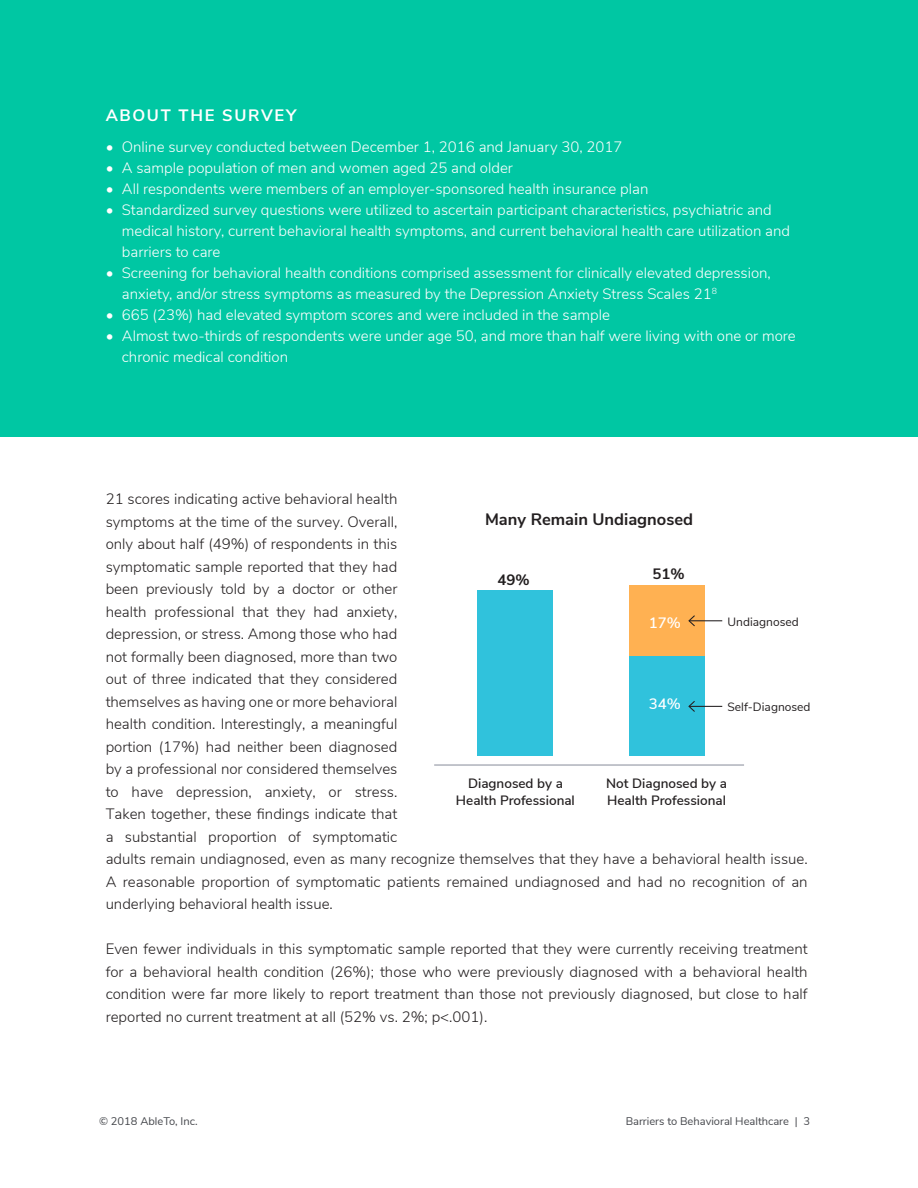
<style>
.page{position:relative;width:918px;height:1188px;background:#fff}
.page>*{position:absolute;margin:0;border:0;box-sizing:border-box;transform-origin:0 0}
.t1{font:700 16.5px "Nunito Sans";color:#231f20}
.t2{font:700 16.5px "Nunito Sans";letter-spacing:.1em;color:#fff}
.t3{font:300 15px/22.5px "Nunito Sans";color:#231f20}
.t4{font:300 15px/21px "Nunito Sans";color:#fff}
.t5{font:600 15px "Nunito Sans";color:#fff}
.t6{font:700 15px "Nunito Sans";color:#201d1e}
.t7{font:700 15px "Nunito Sans";color:#231f20}
.t8{font:600 13.5px/16.2px "Nunito Sans";color:#231f20;text-align:center}
.t9{font:12px "Nunito Sans";color:#231f20}
.t10{font:11.1px "Nunito Sans";color:#45474c}
</style>
<div class="page">
<div style="left:629px;top:585px;width:75px;height:71px;background:#ffb152"></div>
<div style="left:629px;top:656px;width:75px;height:99px;background:#30c2dc"></div>
<div style="left:478px;top:591px;width:75px;height:165px;background:#30c2dc"></div>
<hr style="left:434px;top:765px;width:310px;height:1px;background:#878c99">
<hr style="left:689px;top:620px;width:33px;height:1px;background:#231f20">
<svg style="left:688px;top:615px;width:8px;height:12px"></svg>
<hr style="left:689px;top:706px;width:33px;height:1px;background:#231f20">
<svg style="left:688px;top:701px;width:8px;height:11px"></svg>
<div style="left:0;top:0;width:918px;height:436px;background:#00c7a3"></div>
<p class="t2" style="left:106px;top:103px;width:192px">ABOUT THE SURVEY</p>
<p class="t4" style="left:106px;top:135px;width:518px">• Online survey conducted between December 1, 2016 and January 30, 2017</p>
<p class="t4" style="left:106px;top:156px;width:409px">• A sample population of men and women aged 25 and older</p>
<p class="t4" style="left:106px;top:177px;width:544px">• All respondents were members of an employer-sponsored health insurance plan</p>
<p class="t4" style="left:122px;top:198px;width:670px;text-indent:-16px">• Standardized survey questions were utilized to ascertain participant characteristics, psychiatric and medical history, current behavioral health symptoms, and current behavioral health care utilization and barriers to care</p>
<p class="t4" style="left:122px;top:261px;width:651px;text-indent:-16px">• Screening for behavioral health conditions comprised assessment for clinically elevated depression, anxiety, and/or stress symptoms as measured by the Depression Anxiety Stress Scales 21<sup>8</sup></p>
<p class="t4" style="left:106px;top:303px;width:506px">• 665 (23%) had elevated symptom scores and were included in the sample</p>
<p class="t4" style="left:122px;top:324px;width:675px;text-indent:-16px">• Almost two-thirds of respondents were under age 50, and more than half were living with one or more chronic medical condition</p>
<p class="t3" style="left:106px;top:487px;width:704px">21 scores indicating active behavioral health<br>symptoms at the time of the survey. Overall,<br>only about half (49%) of respondents in this<br>symptomatic sample reported that they had<br>been previously told by a doctor or other<br>health professional that they had anxiety,<br>depression, or stress. Among those who had<br>not formally been diagnosed, more than two<br>out of three indicated that they considered<br>themselves as having one or more behavioral<br>health condition. Interestingly, a meaningful<br>portion (17%) had neither been diagnosed<br>by a professional nor considered themselves<br>to have depression, anxiety, or stress.<br>Taken together, these findings indicate that<br>a substantial proportion of symptomatic<br>adults remain undiagnosed, even as many recognize themselves that they have a behavioral health issue.<br>A reasonable proportion of symptomatic patients remained undiagnosed and had no recognition of an underlying behavioral health issue.</p>
<p class="t3" style="left:106px;top:937px;width:704px;text-align:justify">Even fewer individuals in this symptomatic sample reported that they were currently receiving treatment for a behavioral health condition (26%); those who were previously diagnosed with a behavioral health condition were far more likely to report treatment than those not previously diagnosed, but close to half reported no current treatment at all (52% vs. 2%; p&lt;.001).</p>
<p class="t1" style="left:485px;top:508px;width:210px">Many Remain Undiagnosed</p>
<p class="t7" style="left:653px;top:563px;width:34px">51%</p>
<p class="t6" style="left:498px;top:569px;width:34px">49%</p>
<p class="t9" style="left:728px;top:613px;width:73px">Undiagnosed</p>
<p class="t5" style="left:649px;top:612px;width:34px">17%</p>
<p class="t5" style="left:649px;top:693px;width:34px">34%</p>
<p class="t9" style="left:728px;top:698px;width:85px">Self-Diagnosed</p>
<p class="t8" style="left:456px;top:775px;width:120px">Diagnosed by a<br>Health Professional</p>
<p class="t8" style="left:606px;top:775px;width:122px;text-align:left">Not Diagnosed by a<br>Health Professional</p>
<p class="t10" style="left:99px;top:1113px;width:100px">© 2018 AbleTo, Inc.</p>
<p class="t10" style="left:626px;top:1113px;width:186px">Barriers to Behavioral Healthcare | 3</p>
</div>
